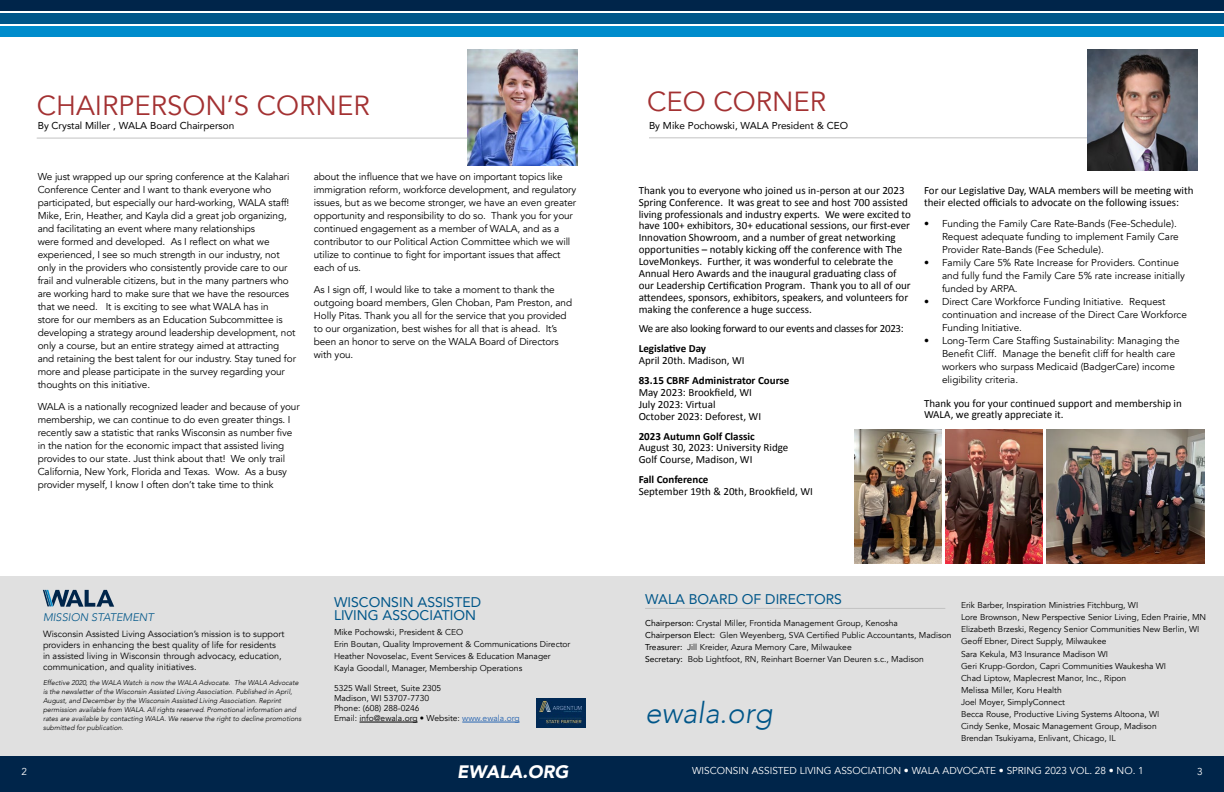
<style>
.page{position:relative;width:1224px;height:792px;background:#fff}
.page>*{position:absolute;margin:0;border:0;box-sizing:border-box;transform-origin:0 0}
.t1{font:italic 300 29.4px "Avenir";color:#005689}
.t2{font:27.6px "Avenir";color:#a33132}
.t3{font:italic 900 18px "Avenir";color:#fff}
.t4{font:14px/13px "Avenir";color:#005689}
.t5{font:11px/11.9px "Calibri";color:#000}
.t6{font:700 11px "Calibri";color:#000}
.t7{font:11px "Calibri";letter-spacing:-.025em;color:#000}
.t8{font:italic 300 11px "Avenir";color:#005689}
.t9{font:10px/13px "Avenir";letter-spacing:-.01em;color:#000}
.t10{font:10px "Avenir";color:#fff}
.t11{font:10px "Avenir";color:#000}
.t12{font:9px/11px "Avenir";color:#000}
.t13{font:8.5px/12px "Avenir";color:#000}
.t14{font:italic 300 7px/9px "Avenir";color:#000}
.s1{color:#2764b0}
.s2{font-style:inherit}
</style>
<div class="page">
<div style="left:0;top:577px;width:1224px;height:179px;background:#e0e0e0"></div>
<img style="left:537px;top:698px;width:49px;height:30px">
<hr style="left:359px;top:722px;width:59px;height:1px;background:#000">
<hr style="left:462px;top:722px;width:58px;height:1px;background:#2764b0">
<hr style="left:37px;top:138px;width:431px;height:1px;background:#c2c2c2">
<hr style="left:649px;top:138px;width:452px;height:1px;background:#c2c2c2">
<hr style="left:645px;top:608px;width:300px;height:1px;background:#c2c2c2">
<div style="left:0;top:0;width:1224px;height:11px;background:#00254a"></div>
<div style="left:0;top:13px;width:1224px;height:11px;background:#005689"></div>
<div style="left:0;top:26px;width:1224px;height:11px;background:#008ccc"></div>
<img style="left:468px;top:50px;width:110px;height:116px">
<img style="left:1088px;top:49px;width:110px;height:121px">
<svg style="left:43px;top:590px;width:71px;height:17px"></svg>
<div style="left:612px;top:757px;width:612px;height:35px;background:#00254a"></div>
<div style="left:0;top:756px;width:612px;height:36px;background:#00254a"></div>
<img style="left:946px;top:430px;width:97px;height:133px">
<img style="left:855px;top:430px;width:87px;height:133px">
<img style="left:1047px;top:430px;width:158px;height:133px">
<h2 class="t2" style="left:37px;top:89px;width:335px">CHAIRPERSON’S CORNER</h2>
<p class="t11" style="left:38px;top:118px;width:198px">By Crystal Miller , WALA Board Chairperson</p>
<p class="t9" style="left:38px;top:171px;width:260px">We just wrapped up our spring conference at the Kalahari Conference Center and I want to thank everyone who participated, but especially our hard-working, WALA staff!<br>Mike, Erin, Heather, and Kayla did a great job organizing, and facilitating an event where many relationships<br>were formed and developed. As I reflect on what we experienced, I see so much strength in our industry, not only in the providers who consistently provide care to our frail and vulnerable citizens, but in the many partners who are working hard to make sure that we have the resources that we need. It is exciting to see what WALA has in<br>store for our members as an Education Subcommittee is developing a strategy around leadership development, not only a course, but an entire strategy aimed at attracting and retaining the best talent for our industry. Stay tuned for more and please participate in the survey regarding your thoughts on this initiative.</p>
<p class="t9" style="left:38px;top:401px;width:263px">WALA is a nationally recognized leader and because of your membership, we can continue to do even greater things. I recently saw a statistic that ranks Wisconsin as number five in the nation for the economic impact that assisted living provides to our state. Just think about that! We only trail California, New York, Florida and Texas. Wow. As a busy provider myself, I know I often don’t take time to think</p>
<p class="t9" style="left:314px;top:171px;width:264px">about the influence that we have on important topics like immigration reform, workforce development, and regulatory issues, but as we become stronger, we have an even greater opportunity and responsibility to do so. Thank you for your continued engagement as a member of WALA, and as a contributor to our Political Action Committee which we will utilize to continue to fight for important issues that affect each of us.</p>
<p class="t9" style="left:314px;top:284px;width:260px">As I sign off, I would like to take a moment to thank the outgoing board members, Glen Choban, Pam Preston, and Holly Pitas. Thank you all for the service that you provided to our organization, best wishes for all that is ahead. It’s been an honor to serve on the WALA Board of Directors with you.</p>
<h2 class="t2" style="left:647px;top:85px;width:181px">CEO CORNER</h2>
<p class="t11" style="left:649px;top:117px;width:201px">By Mike Pochowski, WALA President &amp; CEO</p>
<p class="t5" style="left:639px;top:184px;width:274px">Thank you to everyone who joined us in-person at our 2023<br>Spring Conference. It was great to see and host 700 assisted living professionals and industry experts. We were excited to have 100+ exhibitors, 30+ educational sessions, our first-ever Innovation Showroom, and a number of great networking opportunities – notably kicking off the conference with The LoveMonkeys. Further, it was wonderful to celebrate the Annual Hero Awards and the inaugural graduating class of our Leadership Certification Program. Thank you to all of our attendees, sponsors, exhibitors, speakers, and volunteers for making the conference a huge success.</p>
<p class="t7" style="left:639px;top:322px;width:267px">We are also looking forward to our events and classes for 2023:</p>
<p class="t6" style="left:639px;top:342px;width:69px">Legislative Day</p>
<p class="t5" style="left:639px;top:355px;width:108px">April 20th. Madison, WI</p>
<p class="t6" style="left:639px;top:373px;width:152px">83.15 CBRF Administrator Course</p>
<p class="t5" style="left:639px;top:386px;width:124px">May 2023: Brookfield, WI<br>July 2023: Virtual<br>October 2023: Deforest, WI</p>
<p class="t6" style="left:639px;top:429px;width:118px">2023 Autumn Golf Classic</p>
<p class="t5" style="left:639px;top:442px;width:151px">August 30, 2023: University Ridge<br>Golf Course, Madison, WI</p>
<p class="t6" style="left:639px;top:472px;width:71px">Fall Conference</p>
<p class="t5" style="left:639px;top:485px;width:176px">September 19th &amp; 20th, Brookfield, WI</p>
<p class="t5" style="left:924px;top:184px;width:271px">For our Legislative Day, WALA members will be meeting with their elected officials to advocate on the following issues:</p>
<p class="t9" style="left:942px;top:217px;width:238px;text-indent:-18px">• Funding the Family Care Rate-Bands (Fee-Schedule).<br>Request adequate funding to implement Family Care<br>Provider Rate-Bands (Fee Schedule).</p>
<p class="t9" style="left:942px;top:256px;width:245px;text-indent:-18px">• Family Care 5% Rate Increase for Providers. Continue and fully fund the Family Care 5% rate increase initially funded by ARPA.</p>
<p class="t9" style="left:942px;top:295px;width:247px;text-indent:-18px">• Direct Care Workforce Funding Initiative. Request continuation and increase of the Direct Care Workforce<br>Funding Initiative.</p>
<p class="t9" style="left:942px;top:334px;width:239px;text-indent:-18px">• Long-Term Care Staffing Sustainability: Managing the Benefit Cliff. Manage the benefit cliff for health care workers who surpass Medicaid (BadgerCare) income eligibility criteria.</p>
<p class="t5" style="left:924px;top:397px;width:259px">Thank you for your continued support and membership in<br>WALA, we greatly appreciate it.</p>
<p class="t10" style="left:16px;top:766px;width:13px">12</p>
<p class="t8" style="left:43px;top:611px;width:112px">MISSION STATEMENT</p>
<p class="t12" style="left:43px;top:629px;width:243px">Wisconsin Assisted Living Association’s mission is to support providers in enhancing the best quality of life for residents in assisted living in Wisconsin through advocacy, education, communication, and quality initiatives.</p>
<p class="t14" style="left:43px;top:679px;width:260px">Effective 2020, the WALA Watch is now the WALA Advocate. The WALA Advocate is the newsletter of the Wisconsin Assisted Living Association. Published in April, August, and December by the Wisconsin Assisted Living Association. Reprint permission available from WALA. All rights reserved. Promotional information and rates are available by contacting WALA. We reserve the right to decline promotions submitted for publication.</p>
<h3 class="t4" style="left:334px;top:595px;width:149px">WISCONSIN ASSISTED<br>LIVING ASSOCIATION</h3>
<p class="t13" style="left:334px;top:626px;width:238px">Mike Pochowski, President &amp; CEO<br>Erin Boutan, Quality Improvement &amp; Communications Director Heather Novoselac, Event Services &amp; Education Manager Kayla Goodall, Manager, Membership Operations</p>
<p class="t13" style="left:334px;top:684px;width:187px;line-height:10px">5325 Wall Street, Suite 2305<br>Madison, WI 53707-7730<br>Phone: (608) 288-0246<br>Email: info@ewala.org • Website: <span class="s1">www.ewala.org</span></p>
<h3 class="t4" style="left:645px;top:592px;width:199px">WALA BOARD OF DIRECTORS</h3>
<p class="t13" style="left:645px;top:617px;width:308px"><span class="s2">Chairperson:</span> Crystal Miller, Frontida Management Group, Kenosha<br><span class="s2">Chairperson Elect:</span> Glen Weyenberg, SVA Certified Public Accountants, Madison <span class="s2">Treasurer:</span> Jill Kreider, Azura Memory Care, Milwaukee<br><span class="s2">Secretary:</span> Bob Lightfoot, RN, Reinhart Boerner Van Deuren s.c., Madison</p>
<h1 class="t1" style="left:645px;top:696px;width:129px">ewala.org</h1>
<p class="t13" style="left:961px;top:600px;width:247px">Erik Barber, Inspiration Ministries Fitchburg, WI<br>Lore Brownson, New Perspective Senior Living, Eden Prairie, MN Elizabeth Brzeski, Regency Senior Communities New Berlin, WI Geoff Ebner, Direct Supply, Milwaukee<br>Sara Kekula, M3 Insurance Madison WI<br>Geri Krupp-Gordon, Capri Communities Waukesha WI<br>Chad Liptow, Maplecrest Manor, Inc., Ripon<br>Melissa Miller, Koru Health<br>Joel Moyer, SimplyConnect<br>Becca Rouse, Productive Living Systems Altoona, WI<br>Cindy Senke, Mosaic Management Group, Madison<br>Brendan Tsukiyama, Enlivant, Chicago, IL</p>
<h3 class="t3" style="left:457px;top:757px;width:113px">EWALA.ORG</h3>
<p class="t10" style="left:692px;top:765px;width:453px">WISCONSIN ASSISTED LIVING ASSOCIATION • WALA ADVOCATE • SPRING 2023 VOL. 28 • NO. 1</p>
<p class="t10" style="left:1197px;top:766px;width:7px">3</p>
</div>
